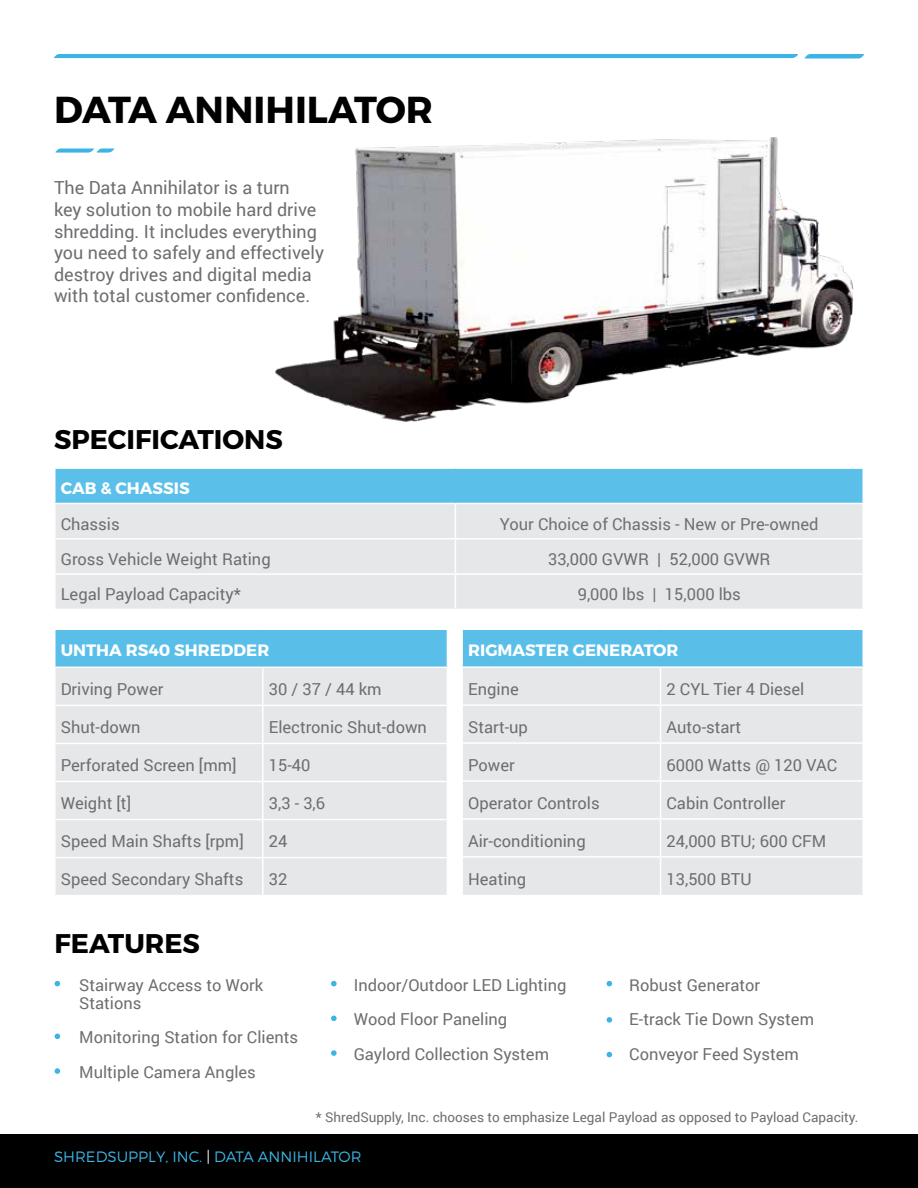
<style>
.page{position:relative;width:918px;height:1188px;background:#fff}
.page>*{position:absolute;margin:0;border:0;box-sizing:border-box;transform-origin:0 0}
.t1{font:700 37.5px "Montserrat";color:#000}
.t2{font:700 27px "Montserrat";color:#000}
.t3{font:18px/21.6px "Roboto";color:#6d6e71}
.t4{font:16.5px/34.5px "Roboto";color:#6d6e71}
.t5{font:16.5px "Roboto";color:#6f7073}
.t6{font:700 16.5px "Montserrat";color:#fff}
.t7{font:300 15px "Montserrat";color:#3cb4e5}
.t8{font:13.5px "Roboto";color:#6d6e71}
.s1{color:#fff}
</style>
<div class="page">
<svg style="left:54px;top:54px;width:126px;height:4px"></svg>
<div style="left:55px;top:468px;width:808px;height:35px;background:#5bc0e9"></div>
<div style="left:56px;top:504px;width:806px;height:105px;background:#e6e7e8"></div>
<hr style="left:54px;top:467px;width:401px;height:2px;background:#fff">
<hr style="left:54px;top:469px;width:2px;height:34px;background:#fff">
<hr style="left:455px;top:504px;width:1px;height:34px;background:#fff">
<hr style="left:54px;top:538px;width:401px;height:2px;background:#fff">
<hr style="left:455px;top:538px;width:409px;height:2px;background:#fff">
<hr style="left:455px;top:540px;width:1px;height:33px;background:#fff">
<hr style="left:54px;top:573px;width:401px;height:2px;background:#fff">
<hr style="left:455px;top:573px;width:409px;height:2px;background:#fff">
<hr style="left:455px;top:575px;width:1px;height:34px;background:#fff">
<div style="left:55px;top:629px;width:392px;height:38px;background:#59bfe9"></div>
<div style="left:56px;top:668px;width:391px;height:227px;background:#e6e7e8"></div>
<hr style="left:54px;top:628px;width:209px;height:2px;background:#fff">
<hr style="left:54px;top:630px;width:2px;height:37px;background:#fff">
<hr style="left:263px;top:628px;width:185px;height:2px;background:#fff">
<hr style="left:262px;top:668px;width:2px;height:37px;background:#fff">
<hr style="left:54px;top:705px;width:209px;height:1px;background:#fff">
<hr style="left:263px;top:705px;width:185px;height:1px;background:#fff">
<hr style="left:262px;top:706px;width:2px;height:37px;background:#fff">
<hr style="left:54px;top:743px;width:209px;height:1px;background:#fff">
<hr style="left:263px;top:743px;width:185px;height:1px;background:#fff">
<hr style="left:262px;top:744px;width:2px;height:37px;background:#fff">
<hr style="left:54px;top:781px;width:209px;height:1px;background:#fff">
<hr style="left:263px;top:781px;width:185px;height:1px;background:#fff">
<hr style="left:262px;top:782px;width:2px;height:37px;background:#fff">
<hr style="left:54px;top:819px;width:209px;height:1px;background:#fff">
<hr style="left:263px;top:819px;width:185px;height:1px;background:#fff">
<hr style="left:262px;top:820px;width:2px;height:37px;background:#fff">
<hr style="left:54px;top:857px;width:209px;height:1px;background:#fff">
<hr style="left:263px;top:857px;width:185px;height:1px;background:#fff">
<hr style="left:262px;top:858px;width:2px;height:37px;background:#fff">
<div style="left:462px;top:629px;width:401px;height:38px;background:#59bfe9"></div>
<div style="left:463px;top:668px;width:399px;height:227px;background:#e6e7e8"></div>
<hr style="left:461px;top:628px;width:200px;height:2px;background:#fff">
<hr style="left:461px;top:630px;width:2px;height:36px;background:#fff">
<hr style="left:661px;top:628px;width:203px;height:2px;background:#fff">
<hr style="left:862px;top:630px;width:2px;height:36px;background:#fff">
<hr style="left:461px;top:666px;width:200px;height:2px;background:#fff">
<hr style="left:661px;top:666px;width:203px;height:2px;background:#fff">
<hr style="left:660px;top:668px;width:1px;height:36px;background:#fff">
<hr style="left:461px;top:704px;width:200px;height:2px;background:#fff">
<hr style="left:661px;top:704px;width:203px;height:2px;background:#fff">
<hr style="left:660px;top:706px;width:1px;height:36px;background:#fff">
<hr style="left:461px;top:742px;width:200px;height:2px;background:#fff">
<hr style="left:661px;top:742px;width:203px;height:2px;background:#fff">
<hr style="left:660px;top:744px;width:1px;height:36px;background:#fff">
<hr style="left:461px;top:780px;width:200px;height:2px;background:#fff">
<hr style="left:661px;top:780px;width:203px;height:2px;background:#fff">
<hr style="left:660px;top:782px;width:1px;height:36px;background:#fff">
<hr style="left:461px;top:818px;width:200px;height:2px;background:#fff">
<hr style="left:661px;top:818px;width:203px;height:2px;background:#fff">
<hr style="left:660px;top:820px;width:1px;height:36px;background:#fff">
<hr style="left:461px;top:856px;width:200px;height:2px;background:#fff">
<hr style="left:661px;top:856px;width:203px;height:2px;background:#fff">
<hr style="left:660px;top:858px;width:1px;height:37px;background:#fff">
<div style="left:0;top:1134px;width:918px;height:54px;background:#000"></div>
<svg style="left:55px;top:981px;width:5px;height:5px"></svg>
<svg style="left:331px;top:981px;width:6px;height:5px"></svg>
<svg style="left:607px;top:981px;width:5px;height:5px"></svg>
<svg style="left:55px;top:1068px;width:5px;height:6px"></svg>
<svg style="left:331px;top:1050px;width:6px;height:6px"></svg>
<svg style="left:607px;top:1052px;width:5px;height:5px"></svg>
<svg style="left:55px;top:1034px;width:5px;height:5px"></svg>
<svg style="left:331px;top:1016px;width:6px;height:5px"></svg>
<svg style="left:607px;top:1017px;width:5px;height:6px"></svg>
<img style="left:180px;top:54px;width:684px;height:462px">
<svg style="left:56px;top:148px;width:58px;height:4px"></svg>
<h1 class="t1" style="left:54px;top:86px;width:381px">DATA ANNIHILATOR</h1>
<p class="t3" style="left:54px;top:176px;width:272px">The Data Annihilator is a turn<br>key solution to mobile hard drive shredding. It includes everything you need to safely and effectively destroy drives and digital media with total customer confidence.</p>
<h2 class="t2" style="left:54px;top:423px;width:230px">SPECIFICATIONS</h2>
<p class="t6" style="left:61px;top:478px;width:130px">CAB &amp; CHASSIS</p>
<p class="t4" style="left:61px;top:506px;width:60px">Chassis</p>
<p class="t5" style="left:500px;top:512px;width:320px">Your Choice of Chassis - New or Pre-owned</p>
<p class="t4" style="left:61px;top:541px;width:211px">Gross Vehicle Weight Rating</p>
<p class="t4" style="left:548px;top:541px;width:224px">33,000 GVWR | 52,000 GVWR</p>
<p class="t4" style="left:61px;top:577px;width:182px">Legal Payload Capacity*</p>
<p class="t5" style="left:578px;top:583px;width:165px">9,000 lbs | 15,000 lbs</p>
<p class="t6" style="left:61px;top:640px;width:210px">UNTHA RS40 SHREDDER</p>
<p class="t4" style="left:61px;top:671px;width:104px">Driving Power</p>
<p class="t4" style="left:269px;top:671px;width:114px">30 / 37 / 44 km</p>
<p class="t4" style="left:61px;top:709px;width:81px">Shut-down</p>
<p class="t4" style="left:269px;top:709px;width:160px">Electronic Shut-down</p>
<p class="t4" style="left:61px;top:747px;width:177px">Perforated Screen [mm]</p>
<p class="t4" style="left:269px;top:747px;width:43px">15-40</p>
<p class="t4" style="left:61px;top:785px;width:72px">Weight [t]</p>
<p class="t4" style="left:269px;top:785px;width:58px">3,3 - 3,6</p>
<p class="t4" style="left:61px;top:823px;width:185px">Speed Main Shafts [rpm]</p>
<p class="t4" style="left:269px;top:823px;width:20px">24</p>
<p class="t4" style="left:61px;top:862px;width:184px">Speed Secondary Shafts</p>
<p class="t4" style="left:269px;top:862px;width:20px">32</p>
<p class="t6" style="left:468px;top:640px;width:212px">RIGMASTER GENERATOR</p>
<p class="t4" style="left:468px;top:671px;width:52px">Engine</p>
<p class="t4" style="left:667px;top:671px;width:139px">2 CYL Tier 4 Diesel</p>
<p class="t4" style="left:468px;top:709px;width:61px">Start-up</p>
<p class="t4" style="left:667px;top:709px;width:76px">Auto-start</p>
<p class="t4" style="left:468px;top:747px;width:48px">Power</p>
<p class="t4" style="left:667px;top:747px;width:172px">6000 Watts @ 120 VAC</p>
<p class="t4" style="left:468px;top:785px;width:133px">Operator Controls</p>
<p class="t4" style="left:667px;top:785px;width:121px">Cabin Controller</p>
<p class="t4" style="left:468px;top:823px;width:119px">Air-conditioning</p>
<p class="t4" style="left:667px;top:823px;width:161px">24,000 BTU; 600 CFM</p>
<p class="t4" style="left:468px;top:861px;width:60px">Heating</p>
<p class="t4" style="left:667px;top:861px;width:86px">13,500 BTU</p>
<h2 class="t2" style="left:55px;top:927px;width:147px">FEATURES</h2>
<p class="t4" style="left:79px;top:975px;width:186px;line-height:18px">Stairway Access to Work<br>Stations</p>
<p class="t4" style="left:79px;top:1020px;width:220px">Monitoring Station for Clients<br>Multiple Camera Angles</p>
<p class="t4" style="left:354px;top:967px;width:214px">Indoor/Outdoor LED Lighting<br>Wood Floor Paneling<br>Gaylord Collection System</p>
<p class="t4" style="left:629px;top:967px;width:186px">Robust Generator<br>E-track Tie Down System<br>Conveyor Feed System</p>
<p class="t8" style="left:316px;top:1107px;width:544px">* ShredSupply, Inc. chooses to emphasize Legal Payload as opposed to Payload Capacity.</p>
<p class="t7" style="left:54px;top:1148px;width:309px">SHREDSUPPLY, INC. <span class="s1">|</span> DATA ANNIHILATOR</p>
</div>
